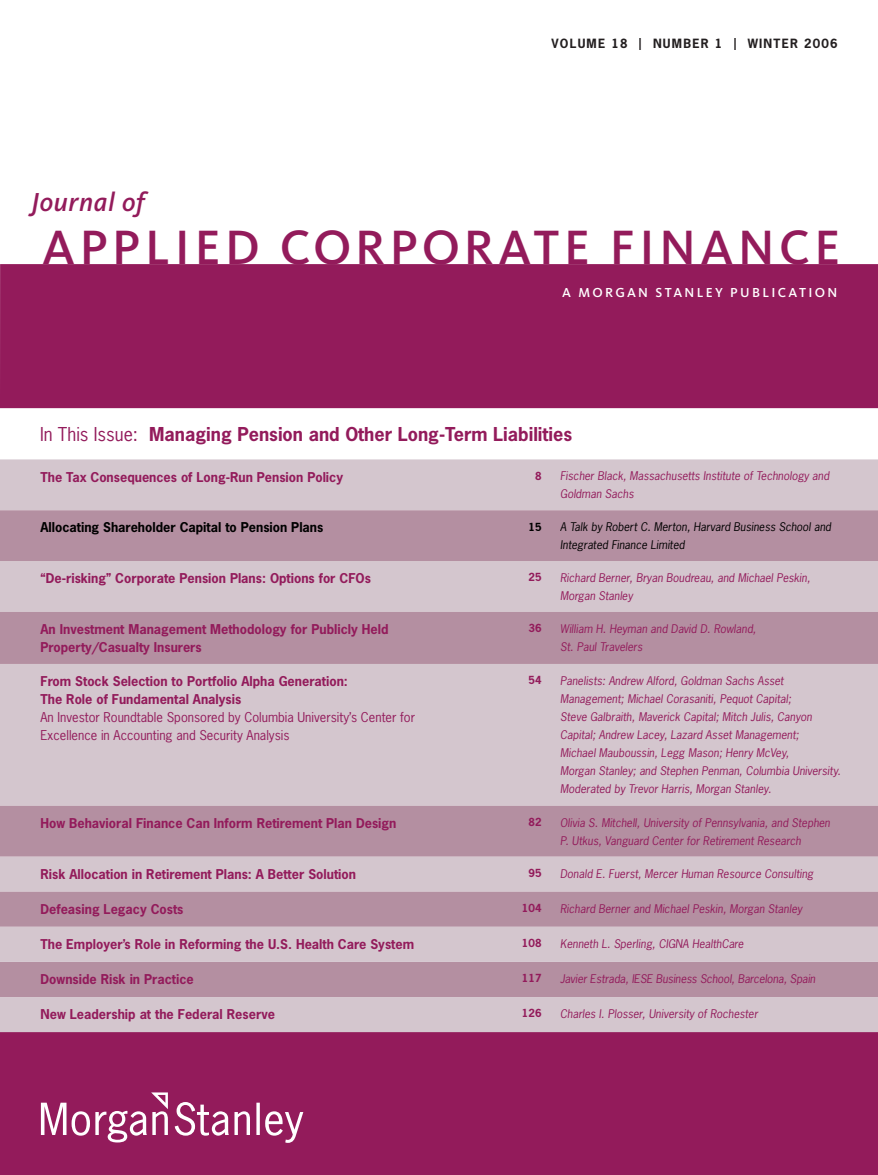
<style>
.page{position:relative;width:878px;height:1175px;background:#fff}
.page>*{position:absolute;margin:0;border:0;box-sizing:border-box;transform-origin:0 0}
.t1{font:500 49.95px "Kievit";letter-spacing:.095em;color:#931b5b}
.t2{font:italic 500 27px "Kievit";letter-spacing:.02em;color:#931b5b}
.t3{font:700 18px "News Gothic";color:#931b5b}
.t4{font:13.5px "Kievit Medium SC";letter-spacing:.17em;color:#fff}
.t5{font:700 12.75px/18px "News Gothic";color:#931b5b}
.t6{font:12.75px/18px "News Gothic";color:#931b5b}
.t7{font:700 12.75px "News Gothic";color:#000}
.t8{font:700 12px "News Gothic";letter-spacing:.1em;color:#231f20}
.t9{font:italic 11.25px/18px "News Gothic";color:#931b5b}
.t10{font:italic 11.25px/18px "News Gothic";color:#000}
.t11{font:700 10.5px "News Gothic";color:#931b5b}
.t12{font:700 10.5px "News Gothic";color:#000}
.s1{font-weight:400}
</style>
<div class="page">
<div style="left:0;top:1015px;width:878px;height:159px;background:#931b5b"></div>
<svg style="left:175px;top:1102px;width:75px;height:33px"></svg>
<svg style="left:256px;top:1102px;width:47px;height:40px"></svg>
<svg style="left:41px;top:1102px;width:25px;height:33px"></svg>
<svg style="left:72px;top:1092px;width:96px;height:50px"></svg>
<div style="left:0;top:264px;width:878px;height:144px;background:#931b5b"></div>
<div style="left:0;top:459px;width:878px;height:51px;background:#d4c6ce"></div>
<svg style="left:0;top:510px;width:878px;height:416px;fill:#d4c6ce"></svg>
<div style="left:0;top:805px;width:878px;height:51px;background:#b48fa1"></div>
<svg style="left:0;top:926px;width:878px;height:106px;fill:#d4c6ce"></svg>
<div style="left:40px;top:522px;width:283px;height:13px;background:#b48fa1"></div>
<div style="left:529px;top:522px;width:12px;height:9px;background:#b48fa1"></div>
<div style="left:560px;top:522px;width:271px;height:11px;background:#b48fa1"></div>
<div style="left:561px;top:540px;width:124px;height:11px;background:#b48fa1"></div>
<h2 class="t2" style="left:32px;top:186px;width:115px">Journal of</h2>
<p class="t8" style="left:551px;top:36px;width:287px">VOLUME 18 | NUMBER 1 | WINTER 2006</p>
<h1 class="t1" style="left:42px;top:219px;width:799px">APPLIED CORPORATE FINANCE</h1>
<p class="t4" style="left:562px;top:284px;width:276px">A MORGAN STANLEY PUBLICATION</p>
<h3 class="t3" style="left:40px;top:422px;width:533px"><span class="s1">In This Issue:</span> Managing Pension and Other Long-Term Liabilities</h3>
<p class="t5" style="left:40px;top:467px;width:304px">The Tax Consequences of Long-Run Pension Policy</p>
<p class="t11" style="left:535px;top:469px;width:8px">8</p>
<p class="t9" style="left:560px;top:467px;width:271px">Fischer Black, Massachusetts Institute of Technology and<br>Goldman Sachs</p>
<p class="t7" style="left:40px;top:519px;width:284px">Allocating Shareholder Capital to Pension Plans</p>
<p class="t12" style="left:528px;top:519px;width:15px">15</p>
<p class="t10" style="left:560px;top:518px;width:272px">A Talk by Robert C. Merton, Harvard Business School and<br>Integrated Finance Limited</p>
<p class="t5" style="left:40px;top:569px;width:332px">“De-risking” Corporate Pension Plans: Options for CFOs</p>
<p class="t11" style="left:528px;top:570px;width:15px">25</p>
<p class="t9" style="left:560px;top:568px;width:252px">Richard Berner, Bryan Boudreau, and Michael Peskin,<br>Morgan Stanley</p>
<p class="t5" style="left:40px;top:620px;width:349px">An Investment Management Methodology for Publicly Held<br>Property/Casualty Insurers</p>
<p class="t11" style="left:528px;top:621px;width:15px">36</p>
<p class="t9" style="left:560px;top:619px;width:197px">William H. Heyman and David D. Rowland,<br>St. Paul Travelers</p>
<p class="t5" style="left:40px;top:672px;width:309px">From Stock Selection to Portfolio Alpha Generation:<br>The Role of Fundamental Analysis</p>
<p class="t6" style="left:40px;top:708px;width:376px">An Investor Roundtable Sponsored by Columbia University’s Center for<br>Excellence in Accounting and Security Analysis</p>
<p class="t11" style="left:528px;top:673px;width:15px">54</p>
<p class="t9" style="left:560px;top:671px;width:282px">Panelists: Andrew Alford, Goldman Sachs Asset Management; Michael Corasaniti, Pequot Capital;<br>Steve Galbraith, Maverick Capital; Mitch Julis, Canyon Capital; Andrew Lacey, Lazard Asset Management;<br>Michael Mauboussin, Legg Mason; Henry McVey,<br>Morgan Stanley; and Stephen Penman, Columbia University.<br>Moderated by Trevor Harris, Morgan Stanley.</p>
<p class="t5" style="left:40px;top:814px;width:357px">How Behavioral Finance Can Inform Retirement Plan Design</p>
<p class="t11" style="left:528px;top:815px;width:15px">82</p>
<p class="t9" style="left:560px;top:813px;width:271px">Olivia S. Mitchell, University of Pennsylvania, and Stephen<br>P. Utkus, Vanguard Center for Retirement Research</p>
<p class="t5" style="left:40px;top:864px;width:317px">Risk Allocation in Retirement Plans: A Better Solution</p>
<p class="t11" style="left:528px;top:866px;width:15px">95</p>
<p class="t9" style="left:560px;top:864px;width:255px">Donald E. Fuerst, Mercer Human Resource Consulting</p>
<p class="t5" style="left:40px;top:899px;width:144px">Defeasing Legacy Costs</p>
<p class="t11" style="left:522px;top:901px;width:21px">104</p>
<p class="t9" style="left:560px;top:899px;width:243px">Richard Berner and Michael Peskin, Morgan Stanley</p>
<p class="t5" style="left:40px;top:935px;width:375px">The Employer’s Role in Reforming the U.S. Health Care System</p>
<p class="t11" style="left:522px;top:936px;width:21px">108</p>
<p class="t9" style="left:560px;top:934px;width:185px">Kenneth L. Sperling, CIGNA HealthCare</p>
<p class="t5" style="left:40px;top:970px;width:155px">Downside Risk in Practice</p>
<p class="t11" style="left:522px;top:971px;width:21px">117</p>
<p class="t9" style="left:560px;top:969px;width:257px">Javier Estrada, IESE Business School, Barcelona, Spain</p>
<p class="t5" style="left:40px;top:1005px;width:236px">New Leadership at the Federal Reserve</p>
<p class="t11" style="left:522px;top:1006px;width:21px">126</p>
<p class="t9" style="left:560px;top:1004px;width:199px">Charles I. Plosser, University of Rochester</p>
</div>
